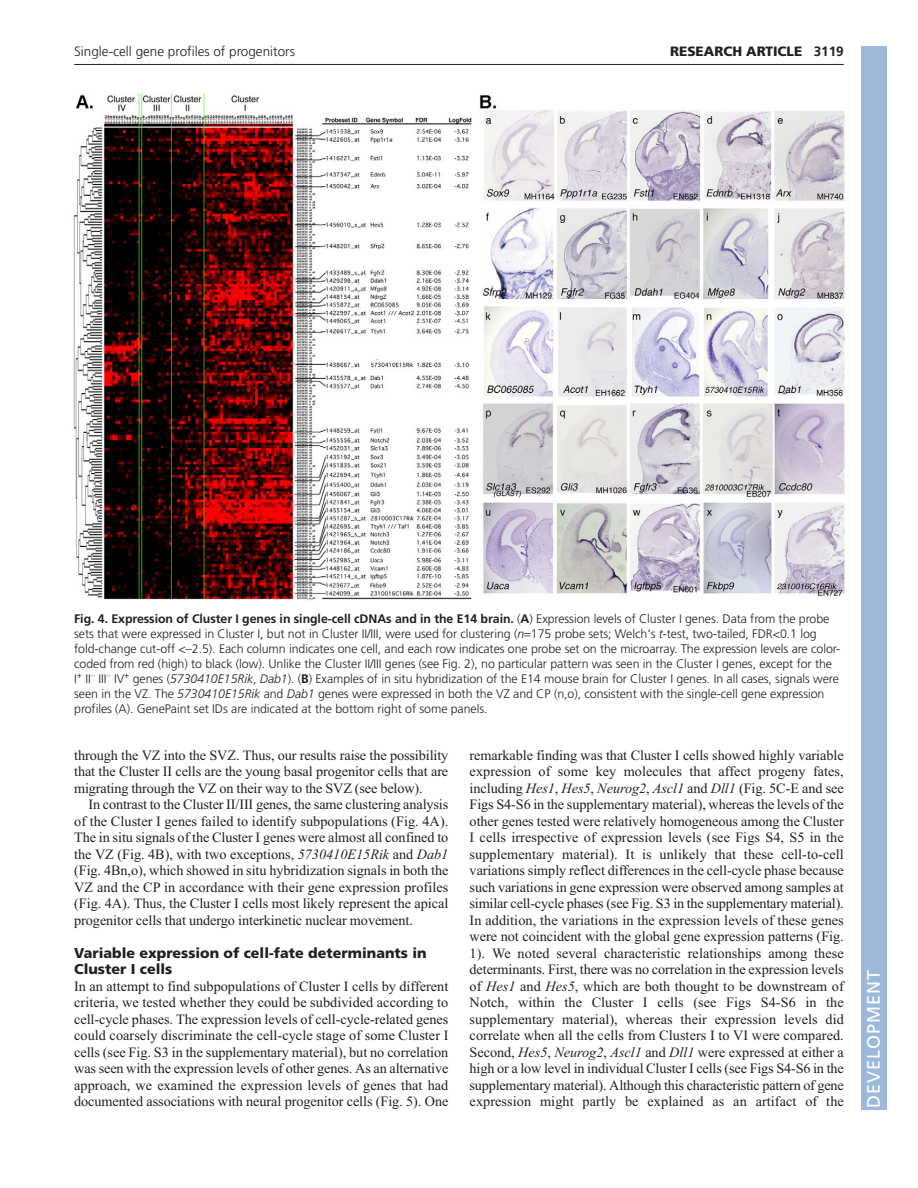
<style>
.page{position:relative;width:918px;height:1188px;background:#fff}
.page>*{position:absolute;margin:0;border:0;box-sizing:border-box;transform-origin:0 0}
.t1{font:18px "Frutiger LT Std";letter-spacing:.055em;color:#fff}
.t2{font:14.25px/16.5px "Times New Roman";letter-spacing:-.005em;color:#231f20;text-align:justify}
.t3{font:900 14.25px/16.5px "Frutiger LT Std";color:#231f20}
.t4{font:300 13.5px "Frutiger LT Std";color:#231f20}
.t5{font:900 13.5px "Frutiger LT Std";color:#231f20}
.t6{font:300 12.3px/15px "Frutiger LT Std";letter-spacing:-.005em;color:#231f20}
.s1{font-weight:700}
.s2{font-style:italic}
</style>
<div class="page">
<hr style="left:74px;top:64px;width:770px;height:1px;background:#231f20">
<img style="left:73px;top:90px;width:772px;height:511px">
<div style="left:861px;top:46px;width:25px;height:1064px;background:#9cb9db"></div>
<p class="t4" style="left:74px;top:46px;width:222px">Single-cell gene profiles of progenitors</p>
<p class="t5" style="left:670px;top:46px;width:175px">RESEARCH ARTICLE <span class="s1">3119</span></p>
<p class="t6" style="left:74px;top:612px;width:768px"><span class="s1">Fig. 4. Expression of Cluster I genes in single-cell cDNAs and in the E14 brain.</span> (<span class="s1">A</span>) Expression levels of Cluster I genes. Data from the probe sets that were expressed in Cluster I, but not in Cluster II/III, were used for clustering (<span class="s2">n</span> 175 probe sets; Welch‘s <span class="s2">t</span>-test, two-tailed, FDR&lt;0.1 log fold-change cut-off &lt;–2.5). Each column indicates one cell, and each row indicates one probe set on the microarray. The expression levels are color&shy;coded from red (high) to black (low). Unlike the Cluster II/III genes (see Fig. 2), no particular pattern was seen in the Cluster I genes, except for the I<sup>+</sup> II<sup>–</sup> III<sup>–</sup> IV<sup>+</sup> genes (<span class="s2">5730410E15Rik</span>, <span class="s2">Dab1</span>). (<span class="s1">B</span>) Examples of in situ hybridization of the E14 mouse brain for Cluster I genes. In all cases, signals were seen in the VZ. The <span class="s2">5730410E15Rik</span> and <span class="s2">Dab1</span> genes were expressed in both the VZ and CP (n,o), consistent with the single-cell gene expression profiles (A). GenePaint set IDs are indicated at the bottom right of some panels.</p>
<p class="t2" style="left:74px;top:748px;width:376px">through the VZ into the SVZ. Thus, our results raise the possibility that the Cluster II cells are the young basal progenitor cells that are migrating through the VZ on their way to the SVZ (see below).</p>
<p class="t2" style="left:74px;top:798px;width:376px;text-indent:14px">In contrast to the Cluster II/III genes, the same clustering analysis of the Cluster I genes failed to identify subpopulations (Fig. 4A).<br>The in situ signals of the Cluster I genes were almost all confined to the VZ (Fig. 4B), with two exceptions, <span class="s2">5730410E15Rik</span> and <span class="s2">Dab1 </span>(Fig. 4Bn,o), which showed in situ hybridization signals in both the VZ and the CP in accordance with their gene expression profiles (Fig. 4A). Thus, the Cluster I cells most likely represent the apical progenitor cells that undergo interkinetic nuclear movement.</p>
<p class="t3" style="left:74px;top:946px;width:354px">Variable expression of cell-fate determinants in<br>Cluster I cells</p>
<p class="t2" style="left:74px;top:979px;width:376px">In an attempt to find subpopulations of Cluster I cells by different criteria, we tested whether they could be subdivided according to cell-cycle phases. The expression levels of cell-cycle-related genes could coarsely discriminate the cell-cycle stage of some Cluster I cells (see Fig. S3 in the supplementary material), but no correlation was seen with the expression levels of other genes. As an alternative approach, we examined the expression levels of genes that had documented associations with neural progenitor cells (Fig. 5). One</p>
<p class="t2" style="left:470px;top:748px;width:376px">remarkable finding was that Cluster I cells showed highly variable expression of some key molecules that affect progeny fates, including <span class="s2">Hes1</span>, <span class="s2">Hes5</span>, <span class="s2">Neurog2</span>, <span class="s2">Ascl1</span> and <span class="s2">Dll1</span> (Fig. 5C-E and see Figs S4-S6 in the supplementary material), whereas the levels of the other genes tested were relatively homogeneous among the Cluster I cells irrespective of expression levels (see Figs S4, S5 in the supplementary material). It is unlikely that these cell-to-cell variations simply reflect differences in the cell-cycle phase because such variations in gene expression were observed among samples at similar cell-cycle phases (see Fig. S3 in the supplementary material).<br>In addition, the variations in the expression levels of these genes were not coincident with the global gene expression patterns (Fig.<br>1). We noted several characteristic relationships among these determinants. First, there was no correlation in the expression levels of <span class="s2">Hes1</span> and <span class="s2">Hes5</span>, which are both thought to be downstream of Notch, within the Cluster I cells (see Figs S4-S6 in the supplementary material), whereas their expression levels did correlate when all the cells from Clusters I to VI were compared.<br>Second, <span class="s2">Hes5</span>, <span class="s2">Neurog2</span>, <span class="s2">Ascl1</span> and <span class="s2">Dll1</span> were expressed at either a high or a low level in individual Cluster I cells (see Figs S4-S6 in the supplementary material). Although this characteristic pattern of gene expression might partly be explained as an artifact of the</p>
<p class="t1" style="left:863px;top:1108px;width:140px;rotate:-90deg">DEVELOPMENT</p>
</div>
